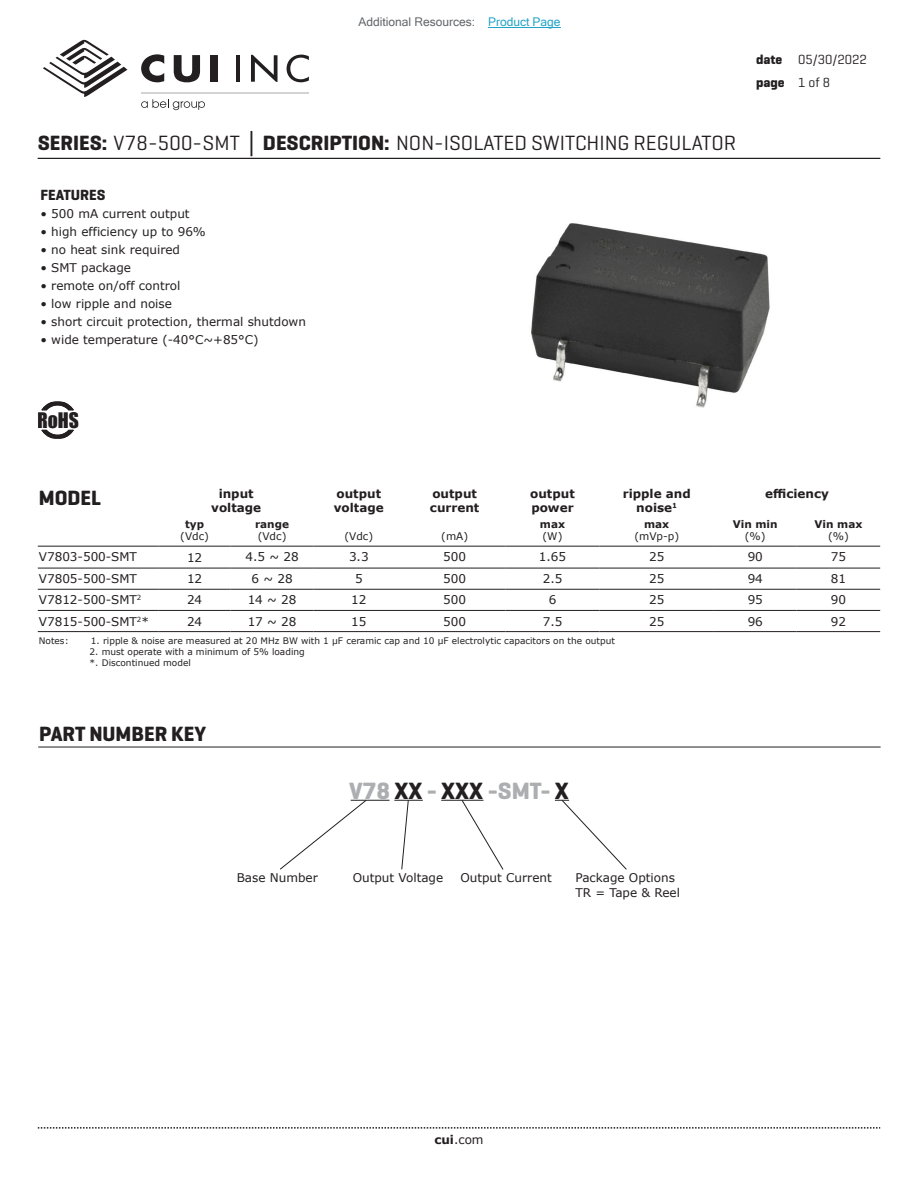
<style>
.page{position:relative;width:918px;height:1188px;background:#fff}
.page>*{position:absolute;margin:0;border:0;box-sizing:border-box;transform-origin:0 0}
.t1{font:700 24px "Geogrotesque";color:#adaeb2}
.t2{font:21px "Geogrotesque";color:#231f20}
.t3{font:700 21px "Geogrotesque";color:#231f20}
.t4{font:19.65px "Impact";color:#231f20}
.t5{font:700 15px "Geogrotesque";color:#231f20}
.t6{font:13.5px/22.5px "Geogrotesque";color:#231f20}
.t7{font:12px/14.4px "Verdana";color:#231f20}
.t8{font:700 12px/14.4px "Verdana";color:#231f20}
.t9{font:12px "Microsoft Sans Serif";color:#63676b}
.t10{font:10.5px "Verdana";color:#231f20}
.t11{font:700 10.5px "Verdana";color:#231f20}
.t12{font:9px/10.8px "Verdana";color:#231f20}
.s1{color:#23a4c6}
.s2{font-weight:700}
.s3{font-family:"Verdana";font-weight:700}
.s4{color:#231f20}
</style>
<div class="page">
<svg style="left:43px;top:39px;width:84px;height:58px"></svg>
<hr style="left:236px;top:55px;width:4px;height:27px;background:#231f20">
<svg style="left:251px;top:55px;width:27px;height:27px"></svg>
<svg style="left:287px;top:55px;width:22px;height:27px"></svg>
<svg style="left:141px;top:54px;width:23px;height:28px"></svg>
<svg style="left:174px;top:55px;width:26px;height:27px"></svg>
<div style="left:210px;top:55px;width:8px;height:27px;background:#231f20"></div>
<svg style="left:141px;top:99px;width:64px;height:11px"></svg>
<hr style="left:141px;top:93px;width:168px;height:1px;background:#231f20">
<svg style="left:38px;top:1127px;width:842px;height:2px"></svg>
<hr style="left:38px;top:546px;width:121px;height:1px;background:#231f20">
<hr style="left:159px;top:546px;width:72px;height:1px;background:#231f20">
<hr style="left:231px;top:546px;width:83px;height:1px;background:#231f20">
<hr style="left:314px;top:546px;width:90px;height:1px;background:#231f20">
<hr style="left:404px;top:546px;width:101px;height:1px;background:#231f20">
<hr style="left:505px;top:546px;width:95px;height:1px;background:#231f20">
<hr style="left:600px;top:546px;width:114px;height:1px;background:#231f20">
<hr style="left:714px;top:546px;width:83px;height:1px;background:#231f20">
<hr style="left:797px;top:546px;width:83px;height:1px;background:#231f20">
<hr style="left:38px;top:568px;width:121px;height:1px;background:#231f20">
<hr style="left:159px;top:568px;width:72px;height:1px;background:#231f20">
<hr style="left:231px;top:568px;width:83px;height:1px;background:#231f20">
<hr style="left:314px;top:568px;width:90px;height:1px;background:#231f20">
<hr style="left:404px;top:568px;width:101px;height:1px;background:#231f20">
<hr style="left:505px;top:568px;width:95px;height:1px;background:#231f20">
<hr style="left:600px;top:568px;width:114px;height:1px;background:#231f20">
<hr style="left:714px;top:568px;width:83px;height:1px;background:#231f20">
<hr style="left:797px;top:568px;width:83px;height:1px;background:#231f20">
<hr style="left:38px;top:589px;width:121px;height:1px;background:#231f20">
<hr style="left:159px;top:589px;width:72px;height:1px;background:#231f20">
<hr style="left:231px;top:589px;width:83px;height:1px;background:#231f20">
<hr style="left:314px;top:589px;width:90px;height:1px;background:#231f20">
<hr style="left:404px;top:589px;width:101px;height:1px;background:#231f20">
<hr style="left:505px;top:589px;width:95px;height:1px;background:#231f20">
<hr style="left:600px;top:589px;width:114px;height:1px;background:#231f20">
<hr style="left:714px;top:589px;width:83px;height:1px;background:#231f20">
<hr style="left:797px;top:589px;width:83px;height:1px;background:#231f20">
<hr style="left:38px;top:610px;width:121px;height:1px;background:#231f20">
<hr style="left:159px;top:610px;width:72px;height:1px;background:#231f20">
<hr style="left:231px;top:610px;width:83px;height:1px;background:#231f20">
<hr style="left:314px;top:610px;width:90px;height:1px;background:#231f20">
<hr style="left:404px;top:610px;width:101px;height:1px;background:#231f20">
<hr style="left:505px;top:610px;width:95px;height:1px;background:#231f20">
<hr style="left:600px;top:610px;width:114px;height:1px;background:#231f20">
<hr style="left:714px;top:610px;width:83px;height:1px;background:#231f20">
<hr style="left:797px;top:610px;width:83px;height:1px;background:#231f20">
<hr style="left:38px;top:631px;width:121px;height:1px;background:#231f20">
<hr style="left:159px;top:631px;width:72px;height:1px;background:#231f20">
<hr style="left:231px;top:631px;width:83px;height:1px;background:#231f20">
<hr style="left:314px;top:631px;width:90px;height:1px;background:#231f20">
<hr style="left:404px;top:631px;width:101px;height:1px;background:#231f20">
<hr style="left:505px;top:631px;width:95px;height:1px;background:#231f20">
<hr style="left:600px;top:631px;width:114px;height:1px;background:#231f20">
<hr style="left:714px;top:631px;width:83px;height:1px;background:#231f20">
<hr style="left:797px;top:631px;width:83px;height:1px;background:#231f20">
<hr style="left:38px;top:158px;width:842px;height:1px;background:#231f20">
<svg style="left:41px;top:402px;width:33px;height:37px"></svg>
<img style="left:531px;top:223px;width:239px;height:185px">
<hr style="left:38px;top:747px;width:843px;height:1px;background:#231f20">
<svg style="left:394px;top:799px;width:29px;height:71px"></svg>
<hr style="left:351px;top:800px;width:39px;height:1px;background:#231f20">
<svg style="left:280px;top:799px;width:87px;height:71px"></svg>
<hr style="left:441px;top:800px;width:43px;height:1px;background:#231f20">
<svg style="left:461px;top:799px;width:43px;height:71px"></svg>
<svg style="left:555px;top:799px;width:72px;height:71px"></svg>
<hr style="left:488px;top:27px;width:73px;height:1px;background:#23a4c6">
<p class="t9" style="left:358px;top:15px;width:204px">Additional Resources: <span class="s1">Product Page</span></p>
<h2 class="t2" style="left:38px;top:130px;width:700px"><span class="s2">SERIES:</span> V78-500-SMT <span class="s3">│</span> <span class="s2">DESCRIPTION:</span> NON-ISOLATED SWITCHING REGULATOR</h2>
<p class="t5" style="left:40px;top:186px;width:67px">FEATURES</p>
<p class="t7" style="left:40px;top:207px;width:151px">• 500 mA current output</p>
<p class="t7" style="left:40px;top:225px;width:167px">• high efficiency up to 96%</p>
<p class="t7" style="left:40px;top:243px;width:141px">• no heat sink required</p>
<p class="t7" style="left:40px;top:261px;width:92px">• SMT package</p>
<p class="t7" style="left:40px;top:279px;width:141px">• remote on/off control</p>
<p class="t7" style="left:40px;top:297px;width:133px">• low ripple and noise</p>
<p class="t7" style="left:40px;top:315px;width:267px">• short circuit protection, thermal shutdown</p>
<p class="t7" style="left:40px;top:333px;width:220px">• wide temperature (-40°C~+85°C)</p>
<p class="t6" style="left:756px;top:48px;width:112px"><span class="s2">date</span> 05/30/2022 <span class="s2">page</span> 1 of 8</p>
<h3 class="t4" style="left:37px;top:405px;width:43px">RoHS</h3>
<h2 class="t3" style="left:39px;top:484px;width:64px">MODEL</h2>
<p class="t8" style="left:211px;top:486px;width:51px;text-align:center">input voltage</p>
<p class="t8" style="left:334px;top:486px;width:51px">output voltage</p>
<p class="t8" style="left:430px;top:486px;width:51px">output current</p>
<p class="t8" style="left:530px;top:486px;width:46px">output power</p>
<p class="t8" style="left:623px;top:486px;width:69px;text-align:center">ripple and noise<sup>1</sup></p>
<p class="t8" style="left:765px;top:486px;width:65px">efficiency</p>
<p class="t11" style="left:185px;top:516px;width:20px">typ</p>
<p class="t10" style="left:180px;top:529px;width:30px">(Vdc)</p>
<p class="t11" style="left:733px;top:516px;width:46px">Vin min</p>
<p class="t10" style="left:745px;top:529px;width:22px">(%)</p>
<p class="t11" style="left:815px;top:516px;width:49px">Vin max</p>
<p class="t10" style="left:828px;top:529px;width:22px">(%)</p>
<p class="t11" style="left:255px;top:516px;width:36px">range</p>
<p class="t10" style="left:258px;top:529px;width:30px">(Vdc)</p>
<p class="t10" style="left:344px;top:529px;width:30px">(Vdc)</p>
<p class="t10" style="left:441px;top:529px;width:28px">(mA)</p>
<p class="t11" style="left:540px;top:516px;width:27px">max</p>
<p class="t10" style="left:543px;top:529px;width:21px">(W)</p>
<p class="t11" style="left:644px;top:516px;width:27px">max</p>
<p class="t10" style="left:634px;top:529px;width:46px">(mVp-p)</p>
<p class="t7" style="left:39px;top:550px;width:100px">V7803-500-SMT</p>
<p class="t7" style="left:187px;top:550px;width:17px">12</p>
<p class="t7" style="left:246px;top:550px;width:55px">4.5 ~ 28</p>
<p class="t7" style="left:349px;top:550px;width:21px">3.3</p>
<p class="t7" style="left:443px;top:550px;width:24px">500</p>
<p class="t7" style="left:539px;top:550px;width:29px">1.65</p>
<p class="t7" style="left:649px;top:550px;width:17px">25</p>
<p class="t7" style="left:748px;top:550px;width:17px">90</p>
<p class="t7" style="left:831px;top:550px;width:17px">75</p>
<p class="t7" style="left:39px;top:572px;width:100px">V7805-500-SMT</p>
<p class="t7" style="left:187px;top:572px;width:17px">12</p>
<p class="t7" style="left:252px;top:572px;width:43px">6 ~ 28</p>
<p class="t7" style="left:355px;top:572px;width:9px">5</p>
<p class="t7" style="left:443px;top:572px;width:24px">500</p>
<p class="t7" style="left:543px;top:572px;width:21px">2.5</p>
<p class="t7" style="left:649px;top:572px;width:17px">25</p>
<p class="t7" style="left:748px;top:572px;width:17px">94</p>
<p class="t7" style="left:831px;top:572px;width:17px">81</p>
<p class="t7" style="left:39px;top:593px;width:104px">V7812-500-SMT<sup>2</sup></p>
<p class="t7" style="left:187px;top:593px;width:17px">24</p>
<p class="t7" style="left:248px;top:593px;width:50px">14 ~ 28</p>
<p class="t7" style="left:351px;top:593px;width:17px">12</p>
<p class="t7" style="left:443px;top:593px;width:24px">500</p>
<p class="t7" style="left:549px;top:593px;width:9px">6</p>
<p class="t7" style="left:649px;top:593px;width:17px">25</p>
<p class="t7" style="left:748px;top:593px;width:17px">95</p>
<p class="t7" style="left:831px;top:593px;width:17px">90</p>
<p class="t7" style="left:39px;top:614px;width:112px">V7815-500-SMT<sup>2</sup>*</p>
<p class="t7" style="left:187px;top:614px;width:17px">24</p>
<p class="t7" style="left:248px;top:614px;width:50px">17 ~ 28</p>
<p class="t7" style="left:351px;top:614px;width:17px">15</p>
<p class="t7" style="left:443px;top:614px;width:24px">500</p>
<p class="t7" style="left:543px;top:614px;width:21px">7.5</p>
<p class="t7" style="left:649px;top:614px;width:17px">25</p>
<p class="t7" style="left:748px;top:614px;width:17px">96</p>
<p class="t7" style="left:831px;top:614px;width:17px">92</p>
<p class="t12" style="left:39px;top:636px;width:31px">Notes:</p>
<p class="t12" style="left:91px;top:636px;width:526px">1. ripple &amp; noise are measured at 20 MHz BW with 1 µF ceramic cap and 10 µF electrolytic capacitors on the output</p>
<p class="t12" style="left:90px;top:647px;width:217px">2. must operate with a minimum of 5% loading *. Discontinued model</p>
<h2 class="t3" style="left:39px;top:721px;width:168px">PART NUMBER KEY</h2>
<h1 class="t1" style="left:349px;top:775px;width:221px">V78 <span class="s4">XX</span> - <span class="s4">XXX</span> -SMT- <span class="s4">X</span></h1>
<p class="t7" style="left:237px;top:870px;width:83px">Base Number</p>
<p class="t7" style="left:353px;top:870px;width:92px">Output Voltage</p>
<p class="t7" style="left:460px;top:870px;width:93px">Output Current</p>
<p class="t7" style="left:575px;top:870px;width:106px">Package Options<br>TR = Tape &amp; Reel</p>
<p class="t7" style="left:434px;top:1132px;width:51px"><span class="s2">cui</span>.com</p>
</div>
